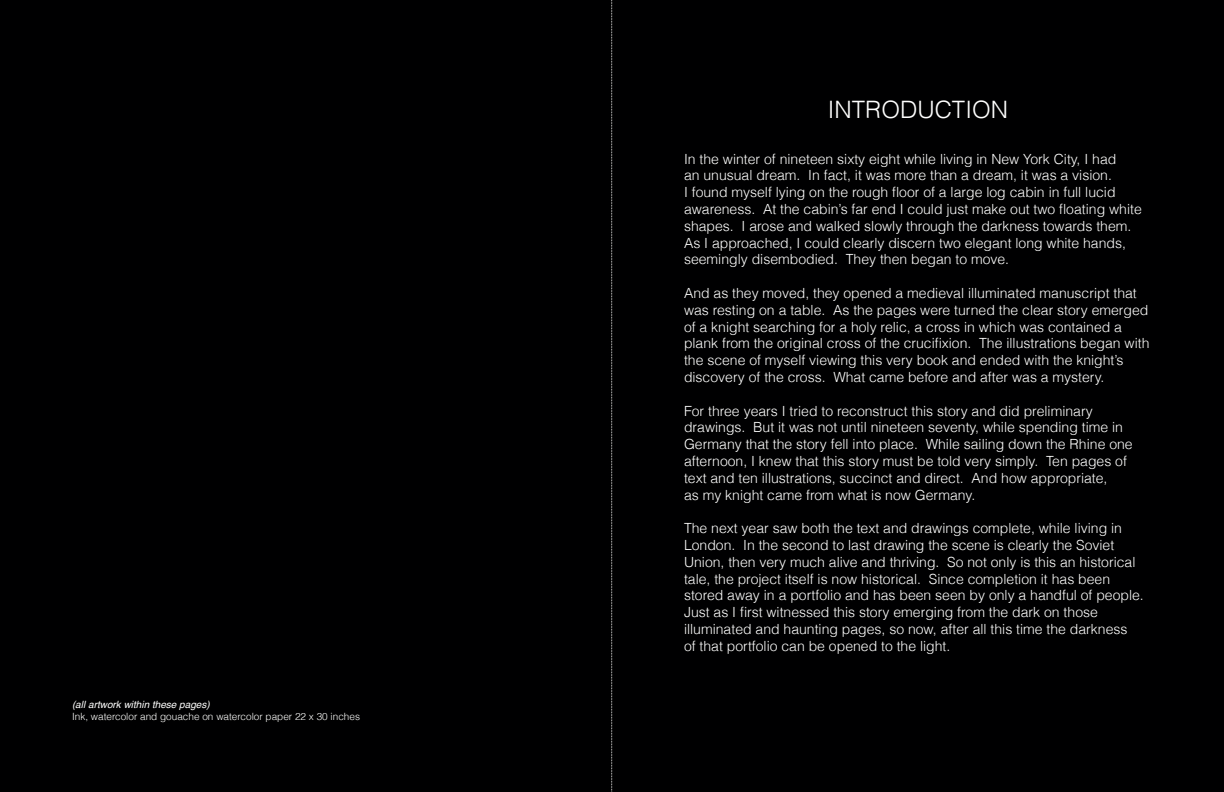
<style>
.page{position:relative;width:1224px;height:792px;background:#000001}
.page>*{position:absolute;margin:0;border:0;box-sizing:border-box;transform-origin:0 0}
.t1{font:300 24px "Helvetica";color:#fff}
.t2{font:300 14px/16.8px "Helvetica";color:#fff}
.t3{font:300 10px "Helvetica";color:#fff}
.t4{font:italic 10px "Helvetica";color:#fff}
</style>
<div class="page">
<svg style="left:612px;top:0;width:1px;height:792px"></svg>
<p class="t4" style="left:72px;top:697px;width:139px">(all artwork within these pages)</p>
<p class="t3" style="left:72px;top:710px;width:290px">Ink, watercolor and gouache on watercolor paper 22 x 30 inches</p>
<h1 class="t1" style="left:828px;top:95px;width:182px">Introduction</h1>
<p class="t2" style="left:684px;top:150px;width:459px">In the winter of nineteen sixty eight while living in New York City, I had<br>an unusual dream. In fact, it was more than a dream, it was a vision.<br>I found myself lying on the rough floor of a large log cabin in full lucid awareness. At the cabin’s far end I could just make out two floating white shapes. I arose and walked slowly through the darkness towards them.<br>As I approached, I could clearly discern two elegant long white hands, seemingly disembodied. They then began to move.</p>
<p class="t2" style="left:684px;top:285px;width:467px">And as they moved, they opened a medieval illuminated manuscript that was resting on a table. As the pages were turned the clear story emerged of a knight searching for a holy relic, a cross in which was contained a plank from the original cross of the crucifixion. The illustrations began with the scene of myself viewing this very book and ended with the knight’s discovery of the cross. What came before and after was a mystery.</p>
<p class="t2" style="left:684px;top:402px;width:450px">For three years I tried to reconstruct this story and did preliminary drawings. But it was not until nineteen seventy, while spending time in Germany that the story fell into place. While sailing down the Rhine one afternoon, I knew that this story must be told very simply. Ten pages of text and ten illustrations, succinct and direct. And how appropriate,<br>as my knight came from what is now Germany.</p>
<p class="t2" style="left:684px;top:520px;width:461px">The next year saw both the text and drawings complete, while living in London. In the second to last drawing the scene is clearly the Soviet Union, then very much alive and thriving. So not only is this an historical tale, the project itself is now historical. Since completion it has been stored away in a portfolio and has been seen by only a handful of people.<br>Just as I first witnessed this story emerging from the dark on those illuminated and haunting pages, so now, after all this time the darkness<br>of that portfolio can be opened to the light.</p>
</div>
